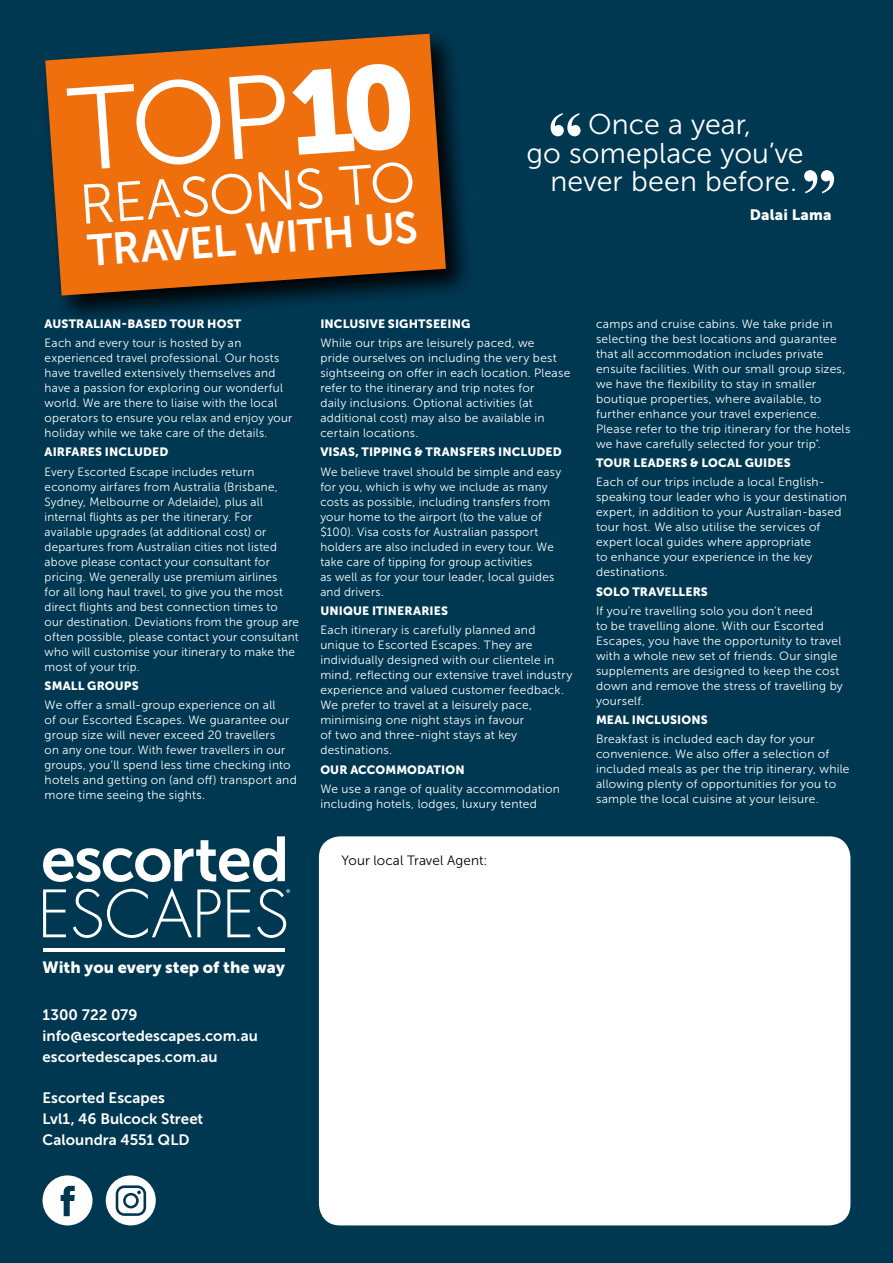
<style>
.page{position:relative;width:893px;height:1263px;background:#003852}
.page>*{position:absolute;margin:0;border:0;box-sizing:border-box;transform-origin:0 0}
.t1{font:117px "Museo Sans 300";color:#fff}
.t2{font:700 71.25px "Times New Roman";color:#fff}
.t3{font:55.65px "Museo Sans 300";color:#fff}
.t4{font:44.1px "Museo Sans 700";color:#fff;scale:.95 1}
.t5{font:28.5px "Museo Sans 300";letter-spacing:.005em;color:#fff}
.t6{font:16.2px "Museo Sans 900";color:#fff}
.t7{font:15px/20.7px "Museo Sans 700";letter-spacing:.005em;color:#fff}
.t8{font:15px "Museo Sans 900";letter-spacing:.015em;color:#fff}
.t9{font:13.5px "Museo Sans 300";letter-spacing:.01em;color:#000}
.t10{font:12px/15px "Museo Sans 300";letter-spacing:.02em;color:#fff}
.t11{font:12px "Museo Sans 900";letter-spacing:.01em;color:#fff}
.s1{font-family:"Museo Sans 900"}
</style>
<div class="page">
<div style="left:39px;top:28px;width:436px;height:297px;background:#000;opacity:.95"></div>
<svg style="left:45px;top:34px;width:401px;height:262px;background:#cd6411"></svg>
<hr style="left:43px;top:948px;width:242px;height:3px;background:#fff">
<svg style="left:43px;top:836px;width:242px;height:46px"></svg>
<svg style="left:43px;top:889px;width:23px;height:48px"></svg>
<svg style="left:73px;top:888px;width:147px;height:50px"></svg>
<svg style="left:227px;top:889px;width:23px;height:48px"></svg>
<svg style="left:257px;top:889px;width:33px;height:49px"></svg>
<svg style="left:106px;top:1175px;width:50px;height:50px"></svg>
<svg style="left:43px;top:1175px;width:50px;height:50px"></svg>
<div style="left:319px;top:836px;width:531px;height:389px;background:#fff;border-radius:21px"></div>
<h1 class="t1" style="left:64px;top:68px;width:350px;rotate:-4deg">TOP<span class="s1">10</span></h1>
<h3 class="t3" style="left:77px;top:175px;width:338px;rotate:-4deg">REASONS TO</h3>
<h3 class="t4" style="left:86px;top:226px;width:350px;rotate:-4deg">TRAVEL WITH US</h3>
<h2 class="t2" style="left:548px;top:88px;width:37px">“</h2>
<h3 class="t5" style="left:588px;top:109px;width:165px">Once a year,</h3>
<h3 class="t5" style="left:527px;top:138px;width:279px">go someplace you’ve</h3>
<h3 class="t5" style="left:550px;top:166px;width:248px">never been before.</h3>
<p class="t8" style="left:750px;top:206px;width:83px">Dalai Lama</p>
<h2 class="t2" style="left:801px;top:145px;width:37px">”</h2>
<p class="t11" style="left:45px;top:317px;width:198px">AUSTRALIAN-BASED TOUR HOST</p>
<p class="t10" style="left:45px;top:336px;width:249px">Each and every tour is hosted by an experienced travel professional. Our hosts have travelled extensively themselves and have a passion for exploring our wonderful world. We are there to liaise with the local operators to ensure you relax and enjoy your holiday while we take care of the details.</p>
<p class="t11" style="left:45px;top:445px;width:125px">AIRFARES INCLUDED</p>
<p class="t10" style="left:45px;top:464px;width:256px">Every Escorted Escape includes return economy airfares from Australia (Brisbane, Sydney, Melbourne or Adelaide), plus all internal flights as per the itinerary. For available upgrades (at additional cost) or departures from Australian cities not listed above please contact your consultant for pricing. We generally use premium airlines<br>for all long haul travel, to give you the most direct flights and best connection times to our destination. Deviations from the group are often possible, please contact your consultant who will customise your itinerary to make the most of your trip.</p>
<p class="t11" style="left:45px;top:679px;width:96px">SMALL GROUPS</p>
<p class="t10" style="left:45px;top:698px;width:254px">We offer a small-group experience on all<br>of our Escorted Escapes. We guarantee our group size will never exceed 20 travellers<br>on any one tour. With fewer travellers in our groups, you’ll spend less time checking into hotels and getting on (and off) transport and more time seeing the sights.</p>
<p class="t11" style="left:320px;top:317px;width:152px">INCLUSIVE SIGHTSEEING</p>
<p class="t10" style="left:320px;top:336px;width:251px">While our trips are leisurely paced, we<br>pride ourselves on including the very best sightseeing on offer in each location. Please refer to the itinerary and trip notes for<br>daily inclusions. Optional activities (at additional cost) may also be available in certain locations.</p>
<p class="t11" style="left:320px;top:445px;width:243px">VISAS, TIPPING &amp; TRANSFERS INCLUDED</p>
<p class="t10" style="left:320px;top:464px;width:242px">We believe travel should be simple and easy for you, which is why we include as many costs as possible, including transfers from your home to the airport (to the value of $100). Visa costs for Australian passport holders are also included in every tour. We take care of tipping for group activities<br>as well as for your tour leader, local guides and drivers.</p>
<p class="t11" style="left:320px;top:604px;width:129px">UNIQUE ITINERARIES</p>
<p class="t10" style="left:320px;top:623px;width:254px">Each itinerary is carefully planned and unique to Escorted Escapes. They are individually designed with our clientele in mind, reflecting our extensive travel industry experience and valued customer feedback.<br>We prefer to travel at a leisurely pace, minimising one night stays in favour<br>of two and three-night stays at key destinations.</p>
<p class="t11" style="left:320px;top:762px;width:146px">OUR ACCOMMODATION</p>
<p class="t10" style="left:320px;top:781px;width:241px">We use a range of quality accommodation including hotels, lodges, luxury tented</p>
<p class="t9" style="left:341px;top:853px;width:147px">Your local Travel Agent:</p>
<p class="t10" style="left:596px;top:316px;width:256px">camps and cruise cabins. We take pride in selecting the best locations and guarantee that all accommodation includes private ensuite facilities. With our small group sizes, we have the flexibility to stay in smaller boutique properties, where available, to further enhance your travel experience.<br>Please refer to the trip itinerary for the hotels we have carefully selected for your trip<sup>*</sup>.</p>
<p class="t11" style="left:596px;top:456px;width:196px">TOUR LEADERS &amp; LOCAL GUIDES</p>
<p class="t10" style="left:596px;top:475px;width:252px">Each of our trips include a local English&shy;speaking tour leader who is your destination expert, in addition to your Australian-based tour host. We also utilise the services of expert local guides where appropriate<br>to enhance your experience in the key destinations.</p>
<p class="t11" style="left:596px;top:585px;width:113px">SOLO TRAVELLERS</p>
<p class="t10" style="left:596px;top:603px;width:248px">If you’re travelling solo you don’t need<br>to be travelling alone. With our Escorted Escapes, you have the opportunity to travel with a whole new set of friends. Our single supplements are designed to keep the cost down and remove the stress of travelling by yourself.</p>
<p class="t11" style="left:596px;top:713px;width:113px">MEAL INCLUSIONS</p>
<p class="t10" style="left:596px;top:732px;width:255px">Breakfast is included each day for your convenience. We also offer a selection of included meals as per the trip itinerary, while allowing plenty of opportunities for you to sample the local cuisine at your leisure.</p>
<h3 class="t6" style="left:43px;top:958px;width:244px">With you every step of the way</h3>
<p class="t7" style="left:43px;top:1005px;width:217px">1300 722 079 info@escortedescapes.com.au escortedescapes.com.au</p>
<p class="t7" style="left:43px;top:1088px;width:162px">Escorted Escapes<br>Lvl1, 46 Bulcock Street<br>Caloundra 4551 QLD</p>
</div>
